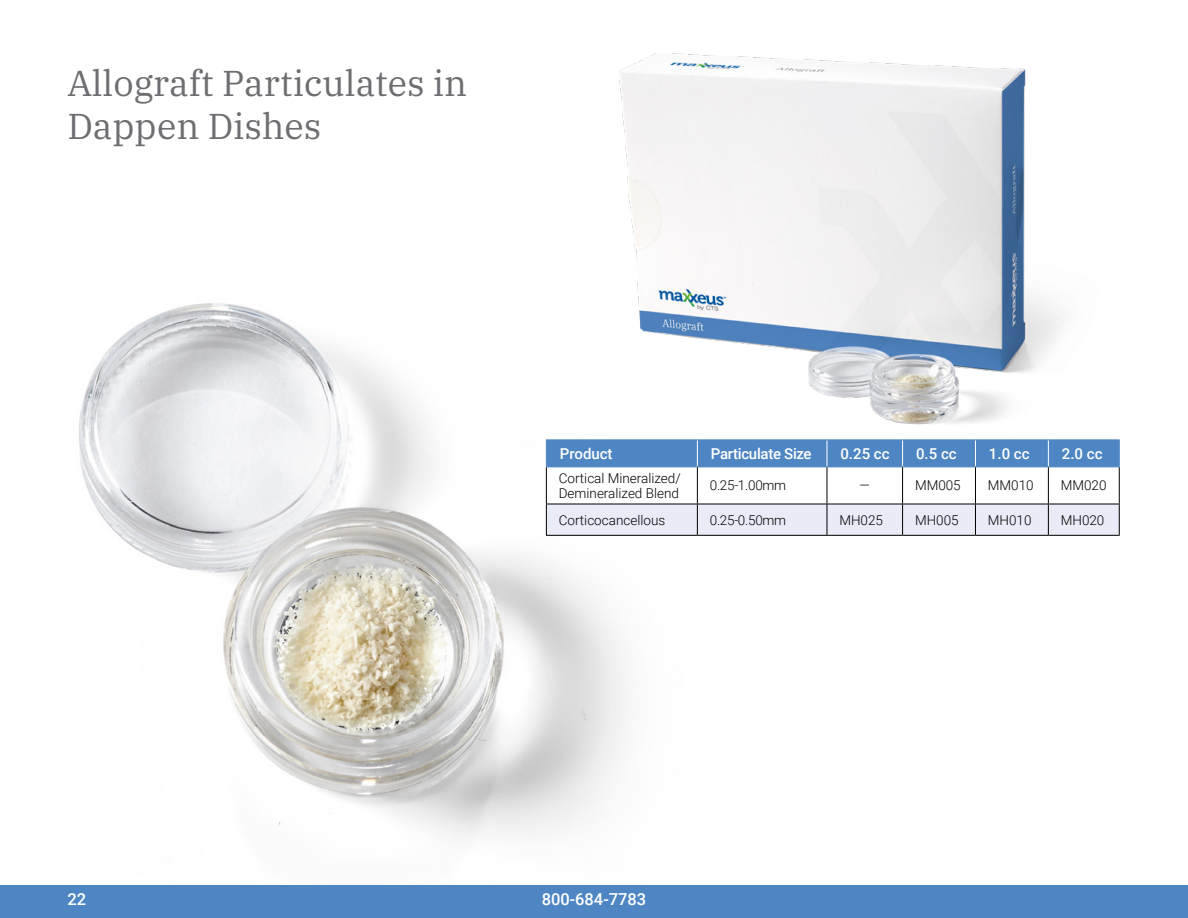
<style>
.page{position:relative;width:1188px;height:918px;background:#fff}
.page>*{position:absolute;margin:0;border:0;box-sizing:border-box;transform-origin:0 0}
.t1{font:36px/43.2px "IBM Plex Serif";color:#6d6e71}
.t2{font:500 16.5px "Roboto";color:#fff}
.t3{font:500 15px "Roboto";letter-spacing:-.02em;color:#fff}
.t4{font:500 15px "Roboto";color:#fff}
.t5{font:300 13.5px/15px "Roboto";color:#000}
</style>
<div class="page">
<img style="left:79px;top:303px;width:674px;height:536px">
<div style="left:0;top:885px;width:1188px;height:33px;background:#4e86c3"></div>
<img style="left:619px;top:54px;width:490px;height:386px">
<div style="left:547px;top:505px;width:572px;height:30px;background:#e9ecf7"></div>
<div style="left:546px;top:440px;width:574px;height:27px;background:#4e86c3"></div>
<hr style="left:546px;top:467px;width:1px;height:37px;background:#000">
<hr style="left:697px;top:467px;width:1px;height:37px;background:#000">
<hr style="left:975px;top:467px;width:1px;height:37px;background:#000">
<hr style="left:1048px;top:467px;width:1px;height:37px;background:#000">
<hr style="left:1119px;top:467px;width:1px;height:37px;background:#000">
<hr style="left:546px;top:504px;width:151px;height:1px;background:#000">
<hr style="left:546px;top:504px;width:1px;height:31px;background:#000">
<hr style="left:697px;top:504px;width:130px;height:1px;background:#000">
<hr style="left:697px;top:504px;width:1px;height:31px;background:#000">
<hr style="left:827px;top:504px;width:1px;height:31px;background:#000">
<hr style="left:903px;top:504px;width:72px;height:1px;background:#000">
<hr style="left:902px;top:504px;width:1px;height:31px;background:#000">
<hr style="left:975px;top:504px;width:73px;height:1px;background:#000">
<hr style="left:975px;top:504px;width:1px;height:31px;background:#000">
<hr style="left:1048px;top:504px;width:72px;height:1px;background:#000">
<hr style="left:1048px;top:504px;width:1px;height:31px;background:#000">
<hr style="left:1119px;top:504px;width:1px;height:31px;background:#000">
<hr style="left:546px;top:535px;width:151px;height:1px;background:#000">
<hr style="left:697px;top:535px;width:130px;height:1px;background:#000">
<hr style="left:827px;top:535px;width:76px;height:1px;background:#000">
<hr style="left:903px;top:535px;width:72px;height:1px;background:#000">
<hr style="left:975px;top:535px;width:73px;height:1px;background:#000">
<hr style="left:1048px;top:535px;width:72px;height:1px;background:#000">
<hr style="left:827px;top:467px;width:1px;height:37px;background:#000">
<hr style="left:902px;top:467px;width:1px;height:37px;background:#000">
<hr style="left:827px;top:504px;width:76px;height:1px;background:#000">
<h1 class="t1" style="left:68px;top:58px;width:401px">Allograft Particulates in<br>Dappen Dishes</h1>
<p class="t4" style="left:560px;top:443px;width:54px">Product</p>
<p class="t3" style="left:711px;top:443px;width:102px">Particulate Size</p>
<p class="t3" style="left:840px;top:443px;width:51px">0.25 cc</p>
<p class="t3" style="left:916px;top:443px;width:42px">0.5 cc</p>
<p class="t3" style="left:989px;top:443px;width:42px">1.0 cc</p>
<p class="t3" style="left:1062px;top:443px;width:42px">2.0 cc</p>
<p class="t5" style="left:559px;top:470px;width:124px">Cortical Mineralized/<br>Demineralized Blend</p>
<p class="t5" style="left:710px;top:478px;width:78px">0.25-1.00mm</p>
<p class="t5" style="left:860px;top:478px;width:12px">—</p>
<p class="t5" style="left:915px;top:478px;width:47px">MM005</p>
<p class="t5" style="left:988px;top:478px;width:47px">MM010</p>
<p class="t5" style="left:1061px;top:478px;width:47px">MM020</p>
<p class="t5" style="left:559px;top:512px;width:108px">Corticocancellous</p>
<p class="t5" style="left:710px;top:512px;width:78px">0.25-0.50mm</p>
<p class="t5" style="left:839px;top:512px;width:45px">MH025</p>
<p class="t5" style="left:915px;top:512px;width:45px">MH005</p>
<p class="t5" style="left:988px;top:512px;width:45px">MH010</p>
<p class="t5" style="left:1061px;top:512px;width:45px">MH020</p>
<p class="t2" style="left:68px;top:888px;width:20px">22</p>
<p class="t2" style="left:542px;top:888px;width:106px">800-684-7783</p>
</div>
